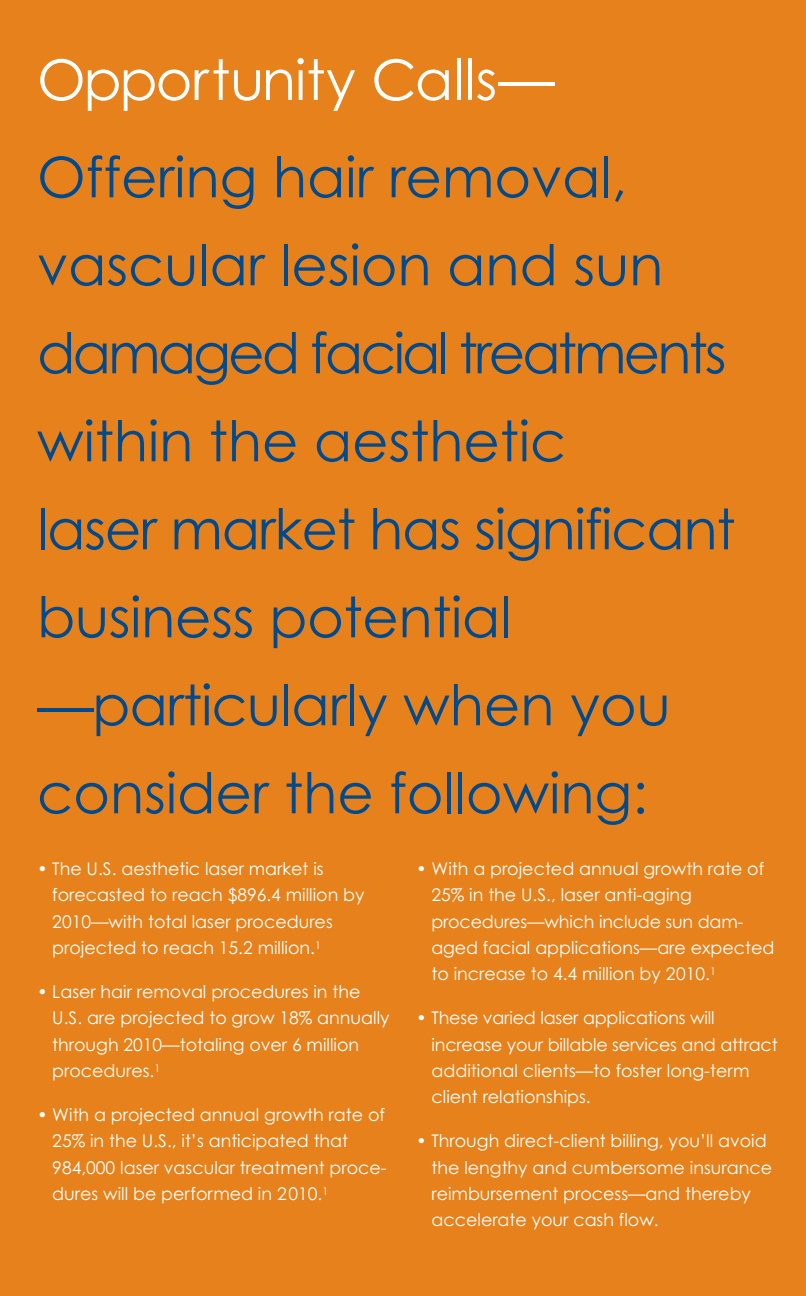
<style>
.page{position:relative;width:806px;height:1296px;background:#e6811b}
.page>*{position:absolute;margin:0;border:0;box-sizing:border-box;transform-origin:0 0}
.t1{font:56px/88px "Century Gothic";color:#004a8d}
.t2{font:56px "Century Gothic";letter-spacing:-.005em;color:#fff}
.t3{font:17.6px/26.2px "Century Gothic";color:#fff}
</style>
<div class="page">
<h1 class="t2" style="left:37px;top:48px;width:519px">Opportunity Calls—</h1>
<h1 class="t1" style="left:37px;top:134px;width:700px">Offering hair removal, vascular lesion and sun damaged facial treatments within the aesthetic<br>laser market has significant business potential —particularly when you consider the following:</h1>
<p class="t3" style="left:52px;top:856px;width:314px;text-indent:-15px">• The U.S. aesthetic laser market is forecasted to reach $896.4 million by 2010—with total laser procedures projected to reach 15.2 million.<sup>1</sup></p>
<p class="t3" style="left:52px;top:979px;width:339px;text-indent:-15px">• Laser hair removal procedures in the<br>U.S. are projected to grow 18% annually through 2010—totaling over 6 million procedures.<sup>1</sup></p>
<p class="t3" style="left:52px;top:1102px;width:336px;text-indent:-15px">• With a projected annual growth rate of 25% in the U.S., it’s anticipated that 984,000 laser vascular treatment proce&shy;dures will be performed in 2010.<sup>1</sup></p>
<p class="t3" style="left:431px;top:856px;width:344px;text-indent:-15px">• With a projected annual growth rate of 25% in the U.S., laser anti-aging procedures—which include sun dam&shy;aged facial applications—are expected to increase to 4.4 million by 2010.<sup>1</sup></p>
<p class="t3" style="left:431px;top:1005px;width:348px;text-indent:-15px">• These varied laser applications will increase your billable services and attract additional clients—to foster long-term client relationships.</p>
<p class="t3" style="left:431px;top:1128px;width:342px;text-indent:-15px">• Through direct-client billing, you’ll avoid the lengthy and cumbersome insurance reimbursement process—and thereby accelerate your cash flow.</p>
</div>
